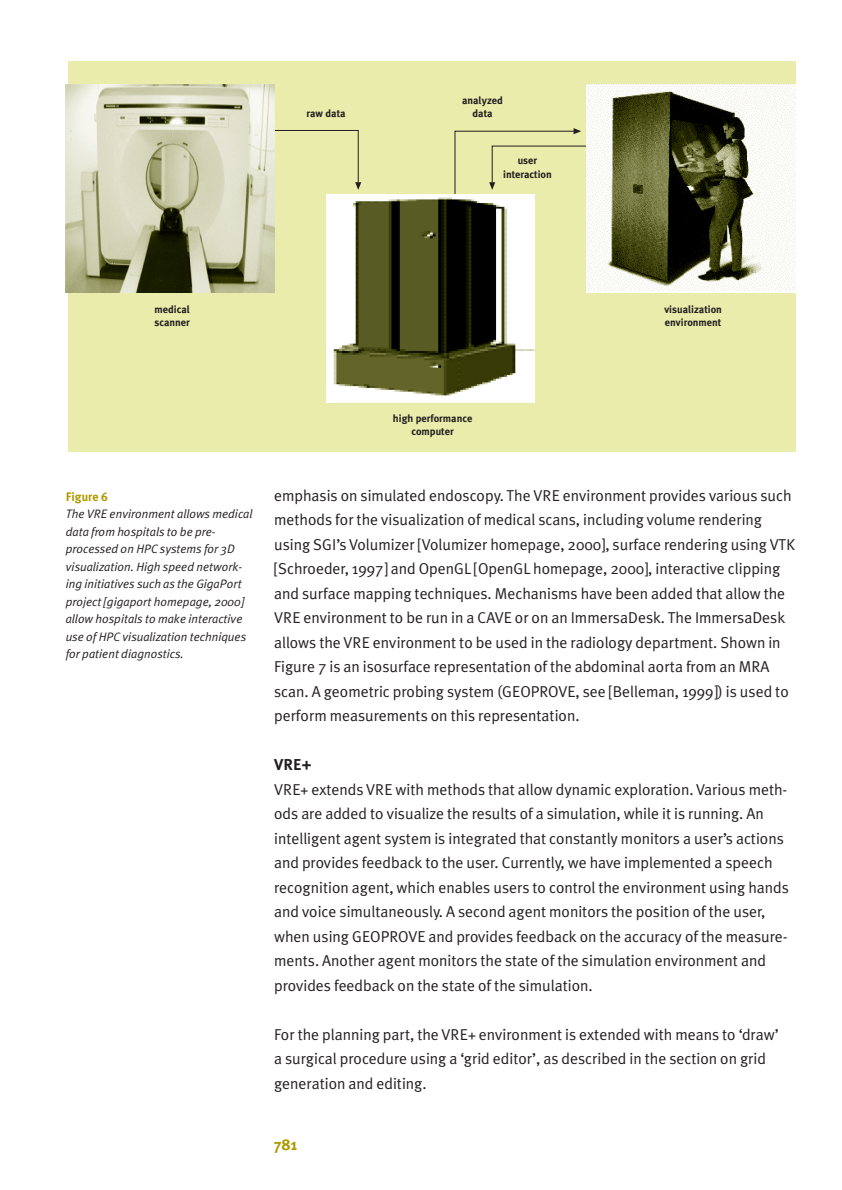
<style>
.page{position:relative;width:842px;height:1190px;background:#fff}
.page>*{position:absolute;margin:0;border:0;box-sizing:border-box;transform-origin:0 0}
.t1{font:15.75px/24.5px "Meta Plus Normal";color:#231f20}
.t2{font:700 15.75px "Meta Plus";color:#231f20}
.t3{font:700 15.75px "Meta Plus";color:#af9901}
.t4{font:italic 12.25px/17.5px "Meta Plus Normal";color:#231f20}
.t5{font:700 12.25px "Meta Plus";color:#af9901}
.t6{font:700 10.5px/13.1px "Meta Plus";color:#231f20;text-align:center}
</style>
<div class="page">
<div style="left:68px;top:61px;width:727px;height:391px;background:#e9ecaa"></div>
<svg style="left:274px;top:130px;width:87px;height:60px"></svg>
<svg style="left:454px;top:128px;width:133px;height:75px"></svg>
<img style="left:66px;top:84px;width:208px;height:208px">
<img style="left:326px;top:194px;width:208px;height:209px">
<img style="left:587px;top:84px;width:208px;height:208px">
<p class="t6" style="left:307px;top:107px;width:40px">raw data</p>
<p class="t6" style="left:462px;top:95px;width:42px">analyzed data</p>
<p class="t6" style="left:503px;top:155px;width:50px">user interaction</p>
<p class="t6" style="left:154px;top:303px;width:37px;text-align:left">medical scanner</p>
<p class="t6" style="left:664px;top:303px;width:59px;text-align:left">visualization environment</p>
<p class="t5" style="left:66px;top:492px;width:44px">Figure 6</p>
<p class="t4" style="left:66px;top:506px;width:188px">The VRE environment allows medical data from hospitals to be pre&shy;processed on HPC systems for 3D visualization. High speed network&shy;ing initiatives such as the GigaPort project [gigaport homepage, 2000] allow hospitals to make interactive use of HPC visualization techniques for patient diagnostics.</p>
<p class="t6" style="left:393px;top:412px;width:81px">high performance computer</p>
<p class="t1" style="left:274px;top:484px;width:522px">emphasis on simulated endoscopy. The VRE environment provides various such methods for the visualization of medical scans, including volume rendering using SGI’s Volumizer [Volumizer homepage, 2000], surface rendering using VTK [Schroeder, 1997] and OpenGL [OpenGL homepage, 2000], interactive clipping and surface mapping techniques. Mechanisms have been added that allow the VRE environment to be run in a CAVE or on an ImmersaDesk. The ImmersaDesk allows the VRE environment to be used in the radiology department. Shown in Figure 7 is an isosurface representation of the abdominal aorta from an MRA scan. A geometric probing system (GEOPROVE, see [Belleman, 1999]) is used to perform measurements on this representation.</p>
<p class="t2" style="left:274px;top:759px;width:39px">VRE+</p>
<p class="t1" style="left:274px;top:778px;width:516px">VRE+ extends VRE with methods that allow dynamic exploration. Various meth&shy;ods are added to visualize the results of a simulation, while it is running. An intelligent agent system is integrated that constantly monitors a user’s actions and provides feedback to the user. Currently, we have implemented a speech recognition agent, which enables users to control the environment using hands and voice simultaneously. A second agent monitors the position of the user, when using GEOPROVE and provides feedback on the accuracy of the measure&shy;ments. Another agent monitors the state of the simulation environment and provides feedback on the state of the simulation.</p>
<p class="t1" style="left:274px;top:1023px;width:506px">For the planning part, the VRE+ environment is extended with means to ‘draw’ a surgical procedure using a ‘grid editor’, as described in the section on grid generation and editing.</p>
<p class="t3" style="left:274px;top:1138px;width:25px">781</p>
</div>
